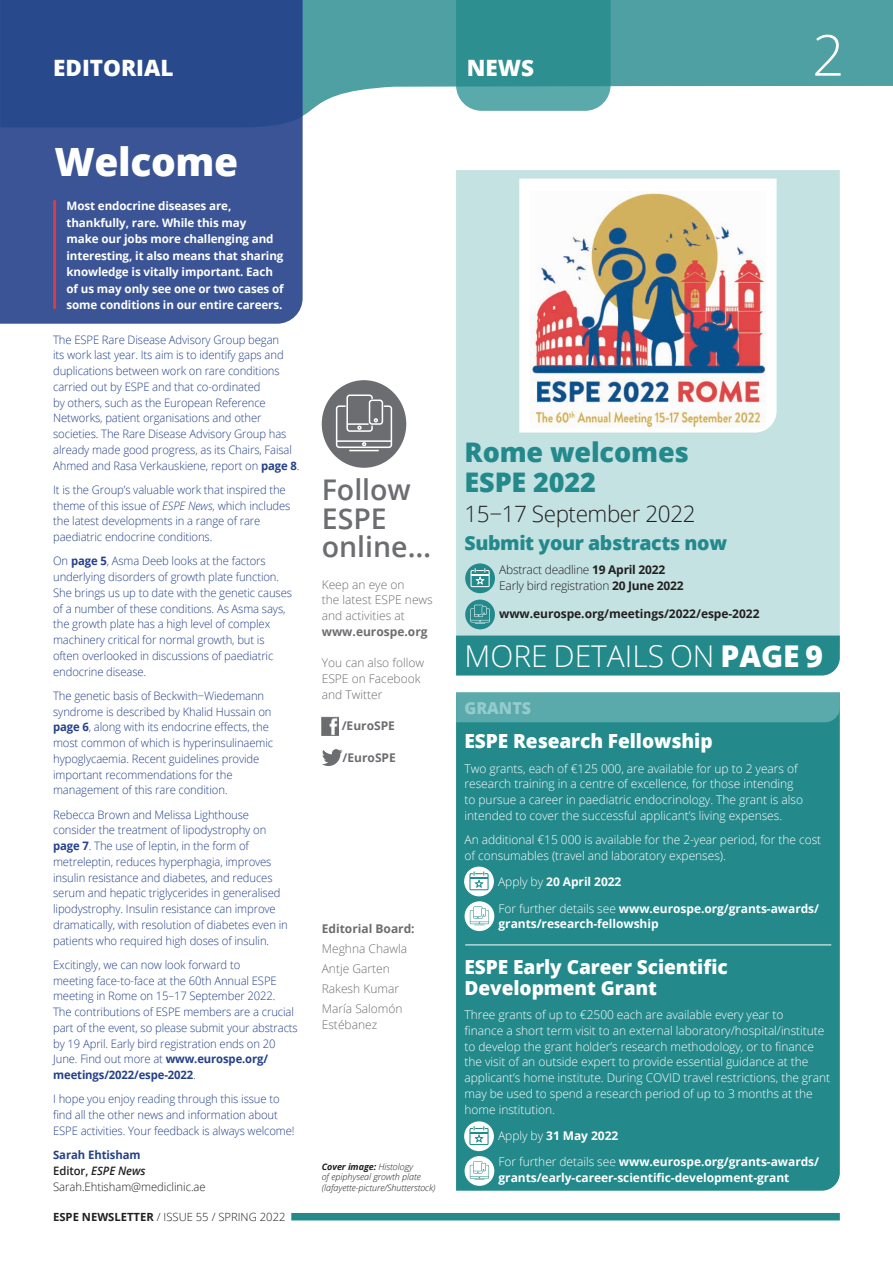
<style>
.page{position:relative;width:893px;height:1263px;background:#fff}
.page>*{position:absolute;margin:0;border:0;box-sizing:border-box;transform-origin:0 0}
.t1{font:300 56.7px "Open Sans";color:#fff}
.t2{font:800 39px "Open Sans";letter-spacing:-.01em;color:#fff}
.t3{font:300 30px "Open Sans";color:#fff}
.t4{font:600 28.5px/28.5px "Open Sans";color:#6c6d70}
.t5{font:800 27px/30px "Open Sans";letter-spacing:-.005em;color:#23898b}
.t6{font:300 22.5px "Open Sans";letter-spacing:-.02em;color:#231f20}
.t7{font:800 22.5px "Open Sans";color:#fff}
.t8{font:800 19.5px/21px "Open Sans";letter-spacing:-.005em;color:#fff}
.t9{font:800 19.5px "Open Sans";letter-spacing:-.02em;color:#23898b}
.t10{font:800 16.5px "Open Sans";letter-spacing:-.005em;color:#94cbcd}
.t11{font:300 12px/15.8px "Open Sans";letter-spacing:-.005em;color:#fff}
.t12{font:700 12px/26.4px "Open Sans";letter-spacing:-.005em;color:#fff}
.t13{font:300 12px/15.8px "Open Sans";color:#6c6d70}
.t14{font:300 12px/15.8px "Open Sans";letter-spacing:-.02em;color:#231f20}
.t15{font:700 12px "Open Sans";color:#6c6d70}
.t16{font:700 12px "Open Sans";letter-spacing:-.005em;color:#231f20}
.t17{font:300 11.7px/15.8px "Open Sans";letter-spacing:-.01em;color:#24418a}
.t18{font:700 11.7px/16.5px "Open Sans";letter-spacing:-.01em;color:#fff}
.t19{font:300 11.7px/15.8px "Open Sans";letter-spacing:-.005em;color:#231f20}
.t20{font:300 11.25px "Open Sans";color:#231f20}
.t21{font:italic 300 9px/10.5px "Open Sans";letter-spacing:-.005em;color:#231f20}
.s1{font-weight:700}
.s2{font-style:italic}
.s3{font-weight:700;color:#24418a}
.s4{font-weight:600}
.s5{font-weight:600;font-style:italic}
.s6{font-weight:800}
.s7{font-weight:300}
</style>
<div class="page">
<svg style="left:303px;top:0;width:590px;height:116px;fill:#4fa0a2"></svg>
<svg style="left:0;top:0;width:303px;height:324px;background:#335091"></svg>
<hr style="left:53px;top:200px;width:3px;height:109px;background:#cf404f">
<div style="left:322px;top:380px;width:84px;height:88px;background:#6c6d70;border-radius:50%"></div>
<svg style="left:336px;top:394px;width:56px;height:54px"></svg>
<hr style="left:347px;top:423px;width:22px;height:2px;background:#fff">
<hr style="left:336px;top:440px;width:56px;height:2px;background:#fff">
<hr style="left:349px;top:450px;width:30px;height:1px;background:#fff">
<svg style="left:322px;top:749px;width:21px;height:17px"></svg>
<img style="left:322px;top:716px;width:17px;height:19px">
<div style="left:291px;top:1213px;width:549px;height:7px;background:#23898b"></div>
<div style="left:456px;top:170px;width:384px;height:465px;background:#c4e2e2"></div>
<div style="left:465px;top:600px;width:30px;height:29px;background:#23898b;border-radius:50%"></div>
<svg style="left:470px;top:605px;width:20px;height:19px"></svg>
<svg style="left:465px;top:563px;width:30px;height:30px"></svg>
<svg style="left:470px;top:568px;width:20px;height:19px"></svg>
<div style="left:456px;top:722px;width:384px;height:469px;background:#23898b"></div>
<div style="left:456px;top:692px;width:384px;height:30px;background:#5aaaac"></div>
<hr style="left:465px;top:944px;width:366px;height:1px;background:#fff">
<svg style="left:519px;top:179px;width:258px;height:253px"></svg>
<img style="left:531px;top:192px;width:234px;height:236px">
<div style="left:456px;top:635px;width:384px;height:40px;background:#23898b"></div>
<svg style="left:465px;top:901px;width:29px;height:30px"></svg>
<svg style="left:470px;top:906px;width:19px;height:20px"></svg>
<svg style="left:464px;top:866px;width:30px;height:30px"></svg>
<svg style="left:469px;top:871px;width:20px;height:19px"></svg>
<svg style="left:465px;top:1156px;width:29px;height:30px"></svg>
<svg style="left:470px;top:1161px;width:19px;height:19px"></svg>
<svg style="left:464px;top:1121px;width:30px;height:30px"></svg>
<svg style="left:469px;top:1126px;width:20px;height:19px"></svg>
<h3 class="t7" style="left:53px;top:51px;width:122px">EDITORIAL</h3>
<h3 class="t7" style="left:467px;top:51px;width:69px">NEWS</h3>
<h2 class="t2" style="left:54px;top:132px;width:185px">Welcome</h2>
<p class="t18" style="left:67px;top:197px;width:219px">Most endocrine diseases are, thankfully, rare. While this may<br>make our jobs more challenging and interesting, it also means that sharing knowledge is vitally important. Each of us may only see one or two cases of some conditions in our entire careers.</p>
<h1 class="t1" style="left:812px;top:16px;width:34px">2</h1>
<p class="t17" style="left:53px;top:331px;width:248px">The ESPE Rare Disease Advisory Group began<br>its work last year. Its aim is to identify gaps and duplications between work on rare conditions carried out by ESPE and that co-ordinated<br>by others, such as the European Reference Networks, patient organisations and other societies. The Rare Disease Advisory Group has already made good progress, as its Chairs, Faisal Ahmed and Rasa Verkauskiene, report on <span class="s1">page 8</span>.</p>
<p class="t17" style="left:53px;top:481px;width:239px">It is the Group’s valuable work that inspired the theme of this issue of <span class="s2">ESPE News</span>, which includes the latest developments in a range of rare paediatric endocrine conditions.</p>
<p class="t17" style="left:53px;top:553px;width:240px">On <span class="s1">page 5</span>, Asma Deeb looks at the factors underlying disorders of growth plate function.<br>She brings us up to date with the genetic causes of a number of these conditions. As Asma says, the growth plate has a high level of complex machinery critical for normal growth, but is often overlooked in discussions of paediatric endocrine disease.</p>
<p class="t17" style="left:53px;top:687px;width:222px">The genetic basis of Beckwith−Wiedemann syndrome is described by Khalid Hussain on <span class="s1">page 6</span>, along with its endocrine effects, the most common of which is hyperinsulinaemic hypoglycaemia. Recent guidelines provide important recommendations for the management of this rare condition.</p>
<p class="t17" style="left:53px;top:806px;width:236px">Rebecca Brown and Melissa Lighthouse consider the treatment of lipodystrophy on <span class="s1">page 7</span>. The use of leptin, in the form of metreleptin, reduces hyperphagia, improves insulin resistance and diabetes, and reduces serum and hepatic triglycerides in generalised lipodystrophy. Insulin resistance can improve dramatically, with resolution of diabetes even in patients who required high doses of insulin.</p>
<p class="t17" style="left:53px;top:956px;width:246px">Excitingly, we can now look forward to<br>meeting face-to-face at the 60th Annual ESPE meeting in Rome on 15–17 September 2022.<br>The contributions of ESPE members are a crucial part of the event, so please submit your abstracts by 19 April. Early bird registration ends on 20<br>June. Find out more at <span class="s1">www.eurospe.org/ meetings/2022/espe-2022</span>.</p>
<p class="t17" style="left:53px;top:1091px;width:243px">I hope you enjoy reading through this issue to find all the other news and information about<br>ESPE activities. Your feedback is always welcome!</p>
<p class="t19" style="left:53px;top:1147px;width:154px"><span class="s3">Sarah Ehtisham<br></span><span class="s4">Editor,</span> <span class="s5">ESPE News<br></span>Sarah.Ehtisham@mediclinic.ae</p>
<p class="t20" style="left:53px;top:1209px;width:234px"><span class="s1">ESPE NEWSLETTER</span> / ISSUE 55 / SPRING 2022</p>
<h3 class="t4" style="left:322px;top:475px;width:111px">Follow<br>ESPE online…</h3>
<p class="t13" style="left:322px;top:576px;width:113px">Keep an eye on<br>the latest ESPE news and activities at</p>
<p class="t15" style="left:322px;top:623px;width:107px">www.eurospe.org</p>
<p class="t13" style="left:322px;top:655px;width:104px">You can also follow<br>ESPE on Facebook and Twitter</p>
<p class="t15" style="left:342px;top:717px;width:55px">/EuroSPE</p>
<p class="t15" style="left:343px;top:749px;width:55px">/EuroSPE</p>
<p class="t15" style="left:322px;top:920px;width:94px">Editorial Board:</p>
<p class="t13" style="left:322px;top:938px;width:87px;line-height:20px">Meghna Chawla<br>Antje Garten<br>Rakesh Kumar<br>María Salomón</p>
<p class="t13" style="left:322px;top:1016px;width:57px">Estébanez</p>
<p class="t21" style="left:322px;top:1161px;width:115px"><span class="s1">Cover image:</span> Histology<br>of epiphyseal growth plate (lafayette-picture/Shutterstock)</p>
<h3 class="t5" style="left:465px;top:436px;width:226px">Rome welcomes<br>ESPE 2022</h3>
<h3 class="t6" style="left:465px;top:498px;width:233px">15−17 September 2022</h3>
<h3 class="t9" style="left:465px;top:528px;width:264px">Submit your abstracts now</h3>
<p class="t14" style="left:499px;top:562px;width:186px">Abstract deadline <span class="s1">19 April 2022<br></span>Early bird registration <span class="s1">20 June 2022</span></p>
<p class="t16" style="left:499px;top:605px;width:262px">www.eurospe.org/meetings/2022/espe-2022</p>
<h3 class="t3" style="left:465px;top:636px;width:360px">MORE DETAILS ON <span class="s6">PAGE 9</span></h3>
<h3 class="t10" style="left:465px;top:695px;width:68px">GRANTS</h3>
<h3 class="t8" style="left:465px;top:730px;width:250px">ESPE Research Fellowship</h3>
<p class="t11" style="left:465px;top:760px;width:340px">Two grants, each of €125 000, are available for up to 2 years of research training in a centre of excellence, for those intending to pursue a career in paediatric endocrinology. The grant is also intended to cover the successful applicant’s living expenses.</p>
<p class="t11" style="left:465px;top:831px;width:358px">An additional €15 000 is available for the 2-year period, for the cost of consumables (travel and laboratory expenses).</p>
<p class="t12" style="left:498px;top:868px;width:322px"><span class="s7">Apply by</span> 20 April 2022<br><span class="s7">For further details see</span> www.eurospe.org/grants-awards/</p>
<p class="t12" style="left:499px;top:910px;width:162px">grants/research-fellowship</p>
<h3 class="t8" style="left:465px;top:955px;width:265px">ESPE Early Career Scientific<br>Development Grant</h3>
<p class="t11" style="left:465px;top:1006px;width:367px">Three grants of up to €2500 each are available every year to<br>finance a short term visit to an external laboratory/hospital/institute to develop the grant holder’s research methodology, or to finance the visit of an outside expert to provide essential guidance at the applicant’s home institute. During COVID travel restrictions, the grant may be used to spend a research period of up to 3 months at the home institution.</p>
<p class="t12" style="left:498px;top:1122px;width:322px"><span class="s7">Apply by</span> 31 May 2022<br><span class="s7">For further details see</span> www.eurospe.org/grants-awards/</p>
<p class="t12" style="left:499px;top:1164px;width:292px">grants/early-career-scientific-development-grant</p>
</div>
